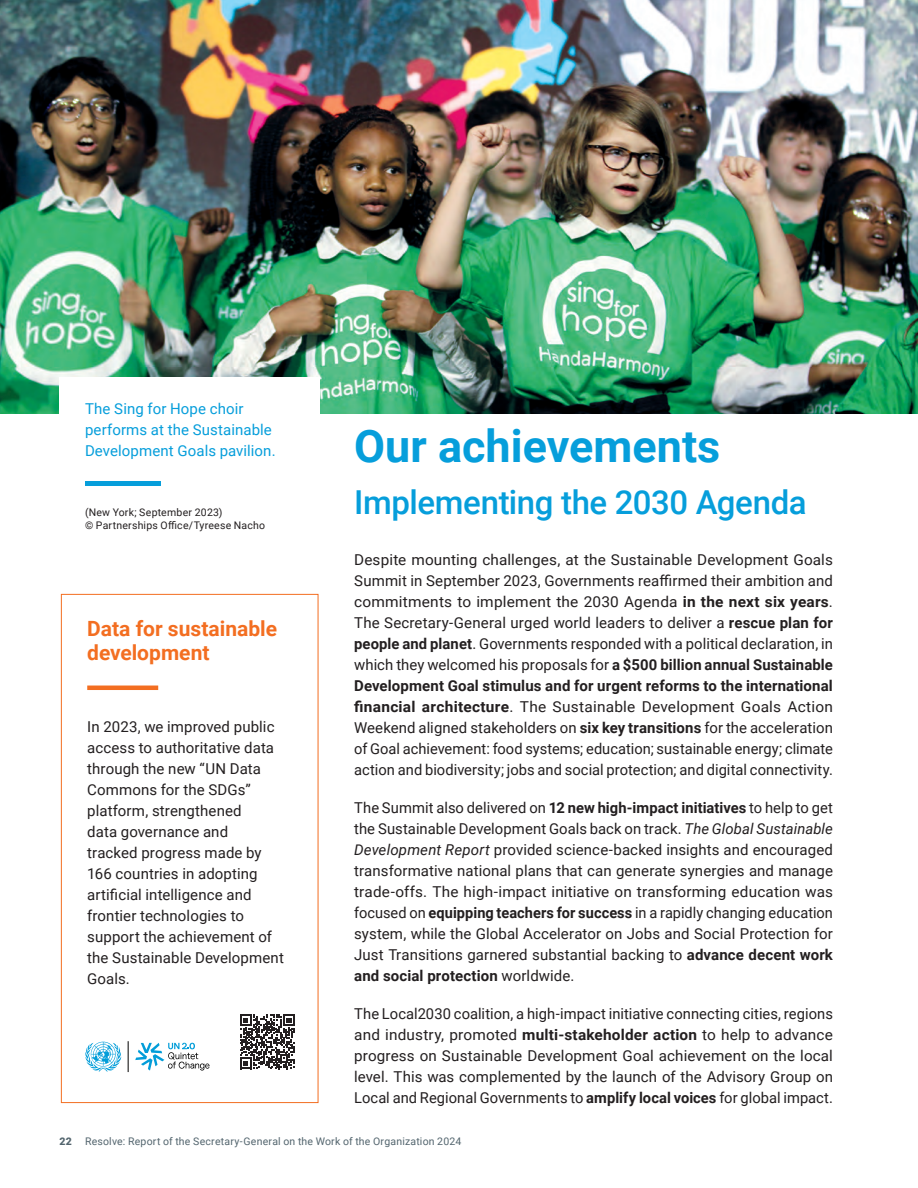
<style>
.page{position:relative;width:918px;height:1188px;background:#fff}
.page>*{position:absolute;margin:0;border:0;box-sizing:border-box;transform-origin:0 0}
.Paragraph_title{font:700 45px "Roboto";color:#069edb}
.Paragraphe_Sub_title{font:500 33px "Roboto";letter-spacing:-.015em;color:#069edb}
.Highlight_Title{font:700 21px/24px "Roboto";color:#f36e21}
.Body_copy{font:15px/21px "Roboto";letter-spacing:.005em;color:#231f20;text-align:justify}
.TX_justified{font:15px/21px "Roboto";letter-spacing:.005em;color:#231f20}
.Caption_blue_text{font:15px/21px "Roboto";letter-spacing:.005em;color:#069edb}
.t1{font:10.5px "Roboto";letter-spacing:.02em;color:#53656e}
.Caption_copyright_black{font:10.5px/13.5px "Roboto";letter-spacing:.02em;color:#231f20}
.t2{font:900 10.5px "Roboto";color:#53656e}
.s1{font-weight:700}
.s2{font-style:italic}
</style>
<div class="page">
<img style="left:0;top:0;width:918px;height:414px">
<div style="left:60px;top:377px;width:260px;height:178px;background:#fff"></div>
<div style="left:85px;top:481px;width:76px;height:5px;background:#069edb"></div>
<svg style="left:240px;top:1014px;width:55px;height:55px"></svg>
<svg style="left:85px;top:1041px;width:37px;height:31px"></svg>
<hr style="left:128px;top:1041px;width:1px;height:31px;background:#000">
<svg style="left:135px;top:1043px;width:75px;height:28px"></svg>
<hr style="left:87px;top:686px;width:71px;height:4px;background:#f36e21">
<div style="left:61px;top:594px;width:257px;height:509px;border:1px solid #f36e21"></div>
<p class="Caption_blue_text" style="left:85px;top:397px;width:192px">The Sing for Hope choir performs at the Sustainable<br>Development Goals pavilion.</p>
<p class="Caption_copyright_black" style="left:85px;top:505px;width:182px">(New York; September 2023)<br>© Partnerships Office/Tyreese Nacho</p>
<p class="Highlight_Title" style="left:87px;top:616px;width:191px">Data for sustainable development</p>
<p class="TX_justified" style="left:87px;top:716px;width:198px">In 2023, we improved public access to authoritative data through the new “UN Data<br>Commons for the SDGs” platform, strengthened<br>data governance and<br>tracked progress made by<br>166 countries in adopting artificial intelligence and frontier technologies to support the achievement of the Sustainable Development<br>Goals.</p>
<h2 class="Paragraph_title" style="left:354px;top:415px;width:368px">Our achievements</h2>
<h3 class="Paragraphe_Sub_title" style="left:354px;top:479px;width:454px">Implementing the 2030 Agenda</h3>
<p class="Body_copy" style="left:354px;top:549px;width:480px">Despite mounting challenges, at the Sustainable Development Goals Summit in September 2023, Governments reaffirmed their ambition and commitments to implement the 2030 Agenda <span class="s1">in the next six years</span>.<br>The Secretary-General urged world leaders to deliver a <span class="s1">rescue plan for people and planet</span>. Governments responded with a political declaration, in which they welcomed his proposals for <span class="s1">a $500 billion annual Sustainable Development Goal stimulus and for urgent reforms to the international financial architecture</span>. The Sustainable Development Goals Action Weekend aligned stakeholders on <span class="s1">six key transitions</span> for the acceleration of Goal achievement: food systems; education; sustainable energy; climate action and biodiversity; jobs and social protection; and digital connectivity.</p>
<p class="Body_copy" style="left:354px;top:797px;width:480px">The Summit also delivered on <span class="s1">12 new high-impact initiatives</span> to help to get the Sustainable Development Goals back on track. <span class="s2">The Global Sustainable Development Report</span> provided science-backed insights and encouraged transformative national plans that can generate synergies and manage trade-offs. The high-impact initiative on transforming education was focused on <span class="s1">equipping teachers for success</span> in a rapidly changing education system, while the Global Accelerator on Jobs and Social Protection for Just Transitions garnered substantial backing to <span class="s1">advance decent work and social protection</span> worldwide.</p>
<p class="Body_copy" style="left:354px;top:1003px;width:480px">The Local2030 coalition, a high-impact initiative connecting cities, regions and industry, promoted <span class="s1">multi-stakeholder action</span> to help to advance progress on Sustainable Development Goal achievement on the local level. This was complemented by the launch of the Advisory Group on Local and Regional Governments to <span class="s1">amplify local voices</span> for global impact.</p>
<p class="t2" style="left:60px;top:1134px;width:14px">22</p>
<p class="t1" style="left:85px;top:1134px;width:378px">Resolve: Report of the Secretary-General on the Work of the Organization 2024</p>
</div>
